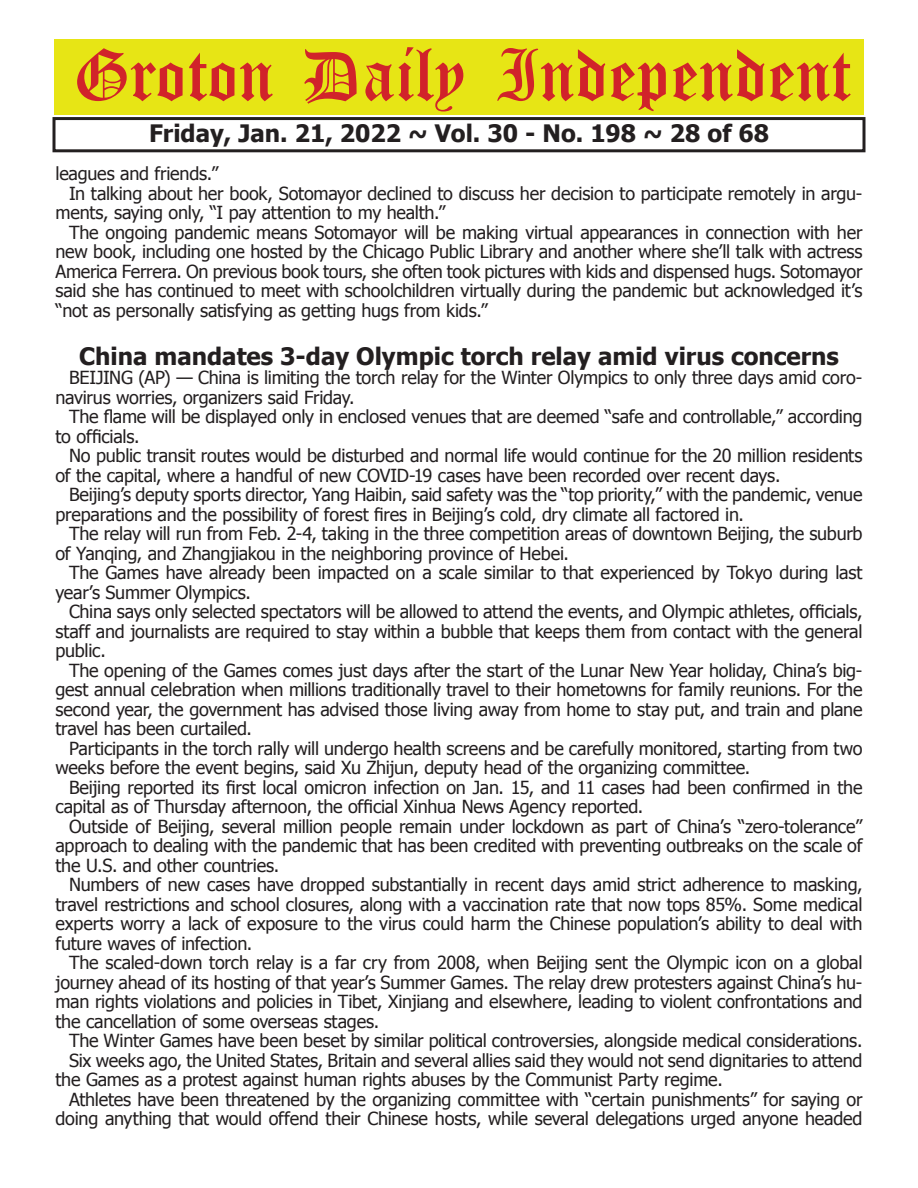
<style>
.page{position:relative;width:918px;height:1188px;background:#fff}
.page>*{position:absolute;margin:0;border:0;box-sizing:border-box;transform-origin:0 0}
.t1{font:54px "Old English Five";color:#d1232a}
.t2{font:700 24px "Tahoma";color:#231f20}
.t3{font:18px/19.5px "Tahoma";letter-spacing:-.015em;color:#231f20}
</style>
<div class="page">
<div style="left:52px;top:117px;width:814px;height:35px;border:3px solid #231f20"></div>
<div style="left:54px;top:40px;width:810px;height:75px;background:#e7e515"></div>
<h1 class="t1" style="left:73px;top:50px;width:779px">Groton Daily Independent</h1>
<h2 class="t2" style="left:149px;top:116px;width:622px">Friday, Jan. 21, 2022 ~ Vol. 30 - No. 198 ~ 28 of 68</h2>
<p class="t3" style="left:56px;top:163px;width:164px">leagues and friends.”</p>
<p class="t3" style="left:69px;top:182px;width:795px">In talking about her book, Sotomayor declined to discuss her decision to participate remotely in argu-</p>
<p class="t3" style="left:56px;top:202px;width:391px">ments, saying only, “I pay attention to my health.”</p>
<p class="t3" style="left:69px;top:221px;width:795px">The ongoing pandemic means Sotomayor will be making virtual appearances in connection with her</p>
<p class="t3" style="left:56px;top:241px;width:809px">new book, including one hosted by the Chicago Public Library and another where she’ll talk with actress</p>
<p class="t3" style="left:56px;top:260px;width:808px">America Ferrera. On previous book tours, she often took pictures with kids and dispensed hugs. Sotomayor</p>
<p class="t3" style="left:56px;top:280px;width:809px">said she has continued to meet with schoolchildren virtually during the pandemic but acknowledged it’s</p>
<p class="t3" style="left:56px;top:299px;width:434px">“not as personally satisfying as getting hugs from kids.”</p>
<h2 class="t2" style="left:79px;top:339px;width:761px">China mandates 3-day Olympic torch relay amid virus concerns</h2>
<p class="t3" style="left:56px;top:367px;width:808px;text-indent:14px">BEIJING (AP) — China is limiting the torch relay for the Winter Olympics to only three days amid coro&shy;navirus worries, organizers said Friday.</p>
<p class="t3" style="left:56px;top:406px;width:808px;text-indent:14px">The flame will be displayed only in enclosed venues that are deemed “safe and controllable,” according to officials.</p>
<p class="t3" style="left:56px;top:445px;width:808px;text-indent:14px">No public transit routes would be disturbed and normal life would continue for the 20 million residents of the capital, where a handful of new COVID-19 cases have been recorded over recent days.</p>
<p class="t3" style="left:56px;top:484px;width:809px;text-indent:14px">Beijing’s deputy sports director, Yang Haibin, said safety was the “top priority,” with the pandemic, venue preparations and the possibility of forest fires in Beijing’s cold, dry climate all factored in.</p>
<p class="t3" style="left:56px;top:523px;width:809px;text-indent:14px">The relay will run from Feb. 2-4, taking in the three competition areas of downtown Beijing, the suburb of Yanqing, and Zhangjiakou in the neighboring province of Hebei.</p>
<p class="t3" style="left:56px;top:562px;width:808px;text-indent:14px">The Games have already been impacted on a scale similar to that experienced by Tokyo during last year’s Summer Olympics.</p>
<p class="t3" style="left:56px;top:601px;width:809px;text-align:justify;text-indent:14px">China says only selected spectators will be allowed to attend the events, and Olympic athletes, officials, staff and journalists are required to stay within a bubble that keeps them from contact with the general public.</p>
<p class="t3" style="left:56px;top:660px;width:809px;text-align:justify;text-indent:14px">The opening of the Games comes just days after the start of the Lunar New Year holiday, China’s big&shy;gest annual celebration when millions traditionally travel to their hometowns for family reunions. For the second year, the government has advised those living away from home to stay put, and train and plane travel has been curtailed.</p>
<p class="t3" style="left:56px;top:738px;width:809px;text-indent:14px">Participants in the torch rally will undergo health screens and be carefully monitored, starting from two weeks before the event begins, said Xu Zhijun, deputy head of the organizing committee.</p>
<p class="t3" style="left:56px;top:777px;width:809px;text-indent:14px">Beijing reported its first local omicron infection on Jan. 15, and 11 cases had been confirmed in the capital as of Thursday afternoon, the official Xinhua News Agency reported.</p>
<p class="t3" style="left:56px;top:816px;width:809px;text-align:justify;text-indent:14px">Outside of Beijing, several million people remain under lockdown as part of China’s “zero-tolerance” approach to dealing with the pandemic that has been credited with preventing outbreaks on the scale of the U.S. and other countries.</p>
<p class="t3" style="left:56px;top:874px;width:809px;text-align:justify;text-indent:14px">Numbers of new cases have dropped substantially in recent days amid strict adherence to masking, travel restrictions and school closures, along with a vaccination rate that now tops 85%. Some medical experts worry a lack of exposure to the virus could harm the Chinese population’s ability to deal with future waves of infection.</p>
<p class="t3" style="left:56px;top:952px;width:809px;text-align:justify;text-indent:14px">The scaled-down torch relay is a far cry from 2008, when Beijing sent the Olympic icon on a global journey ahead of its hosting of that year’s Summer Games. The relay drew protesters against China’s hu&shy;man rights violations and policies in Tibet, Xinjiang and elsewhere, leading to violent confrontations and the cancellation of some overseas stages.</p>
<p class="t3" style="left:69px;top:1030px;width:795px">The Winter Games have been beset by similar political controversies, alongside medical considerations.</p>
<p class="t3" style="left:69px;top:1050px;width:795px">Six weeks ago, the United States, Britain and several allies said they would not send dignitaries to attend</p>
<p class="t3" style="left:56px;top:1069px;width:669px">the Games as a protest against human rights abuses by the Communist Party regime.</p>
<p class="t3" style="left:69px;top:1089px;width:795px">Athletes have been threatened by the organizing committee with “certain punishments” for saying or</p>
<p class="t3" style="left:56px;top:1108px;width:809px">doing anything that would offend their Chinese hosts, while several delegations urged anyone headed</p>
</div>
